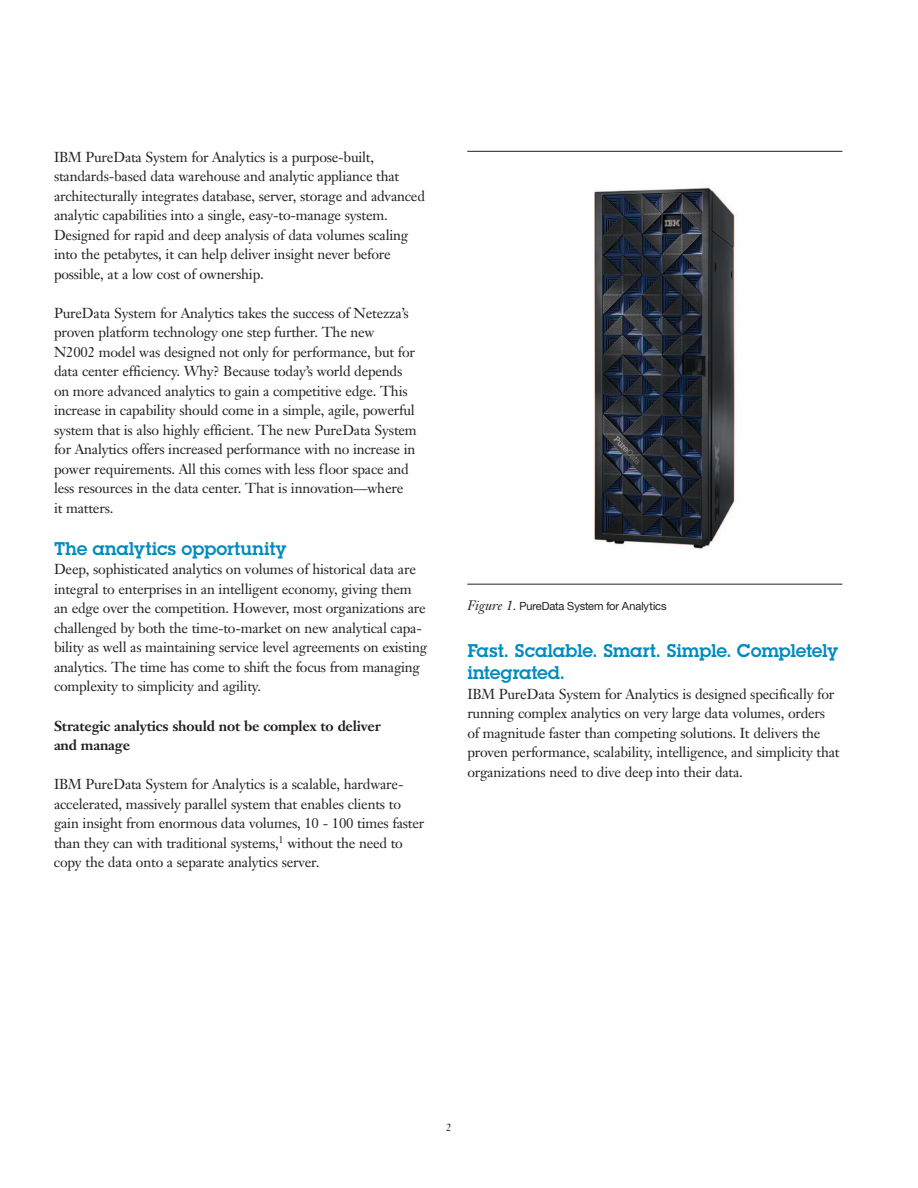
<style>
.page{position:relative;width:918px;height:1188px;background:#fff}
.page>*{position:absolute;margin:0;border:0;box-sizing:border-box;transform-origin:0 0}
.t1{font:600 18px/22.5px "Lubalinfor IBM";color:#008bc0}
.t2{font:14.25px/19.5px "Janson Text LT Pro";letter-spacing:-.015em;color:#231f20}
.t3{font:700 14.25px/19.5px "Janson Text LT Pro";letter-spacing:-.015em;color:#231f20}
.t4{font:11.25px "Helv Neuefor IBM";letter-spacing:-.005em;color:#231f20}
.t5{font:10.5px "Janson Text LT Pro";color:#231f20}
.s1{font-family:"Janson Text LT Pro";font-style:italic;font-size:13.5px}
</style>
<div class="page">
<img style="left:594px;top:187px;width:141px;height:362px">
<hr style="left:467px;top:151px;width:375px;height:1px;background:#231f20">
<hr style="left:467px;top:584px;width:375px;height:1px;background:#231f20">
<p class="t2" style="left:54px;top:147px;width:373px">IBM PureData System for Analytics is a purpose-built, standards-based data warehouse and analytic appliance that architecturally integrates database, server, storage and advanced analytic capabilities into a single, easy-to-manage system.<br>Designed for rapid and deep analysis of data volumes scaling into the petabytes, it can help deliver insight never before possible, at a low cost of ownership.</p>
<p class="t2" style="left:54px;top:303px;width:364px">PureData System for Analytics takes the success of Netezza’s proven platform technology one step further. The new N2002 model was designed not only for performance, but for data center efficiency. Why? Because today’s world depends on more advanced analytics to gain a competitive edge. This increase in capability should come in a simple, agile, powerful system that is also highly efficient. The new PureData System for Analytics offers increased performance with no increase in power requirements. All this comes with less floor space and less resources in the data center. That is innovation—where<br>it matters.</p>
<h2 class="t1" style="left:54px;top:537px;width:234px">The analytics opportunity</h2>
<p class="t2" style="left:54px;top:560px;width:375px">Deep, sophisticated analytics on volumes of historical data are integral to enterprises in an intelligent economy, giving them an edge over the competition. However, most organizations are challenged by both the time-to-market on new analytical capa&shy;bility as well as maintaining service level agreements on existing analytics. The time has come to shift the focus from managing complexity to simplicity and agility.</p>
<p class="t3" style="left:54px;top:716px;width:328px">Strategic analytics should not be complex to deliver and manage</p>
<p class="t2" style="left:54px;top:775px;width:372px">IBM PureData System for Analytics is a scalable, hardware&shy;accelerated, massively parallel system that enables clients to gain insight from enormous data volumes, 10 - 100 times faster than they can with traditional systems,<sup>1</sup> without the need to copy the data onto a separate analytics server.</p>
<p class="t4" style="left:467px;top:599px;width:201px"><span class="s1">Figure 1.</span> PureData System for Analytics</p>
<h2 class="t1" style="left:467px;top:639px;width:373px">Fast. Scalable. Smart. Simple. Completely integrated.</h2>
<p class="t2" style="left:467px;top:684px;width:374px">IBM PureData System for Analytics is designed specifically for running complex analytics on very large data volumes, orders of magnitude faster than competing solutions. It delivers the proven performance, scalability, intelligence, and simplicity that organizations need to dive deep into their data.</p>
<p class="t5" style="left:446px;top:1121px;width:7px">2</p>
</div>
